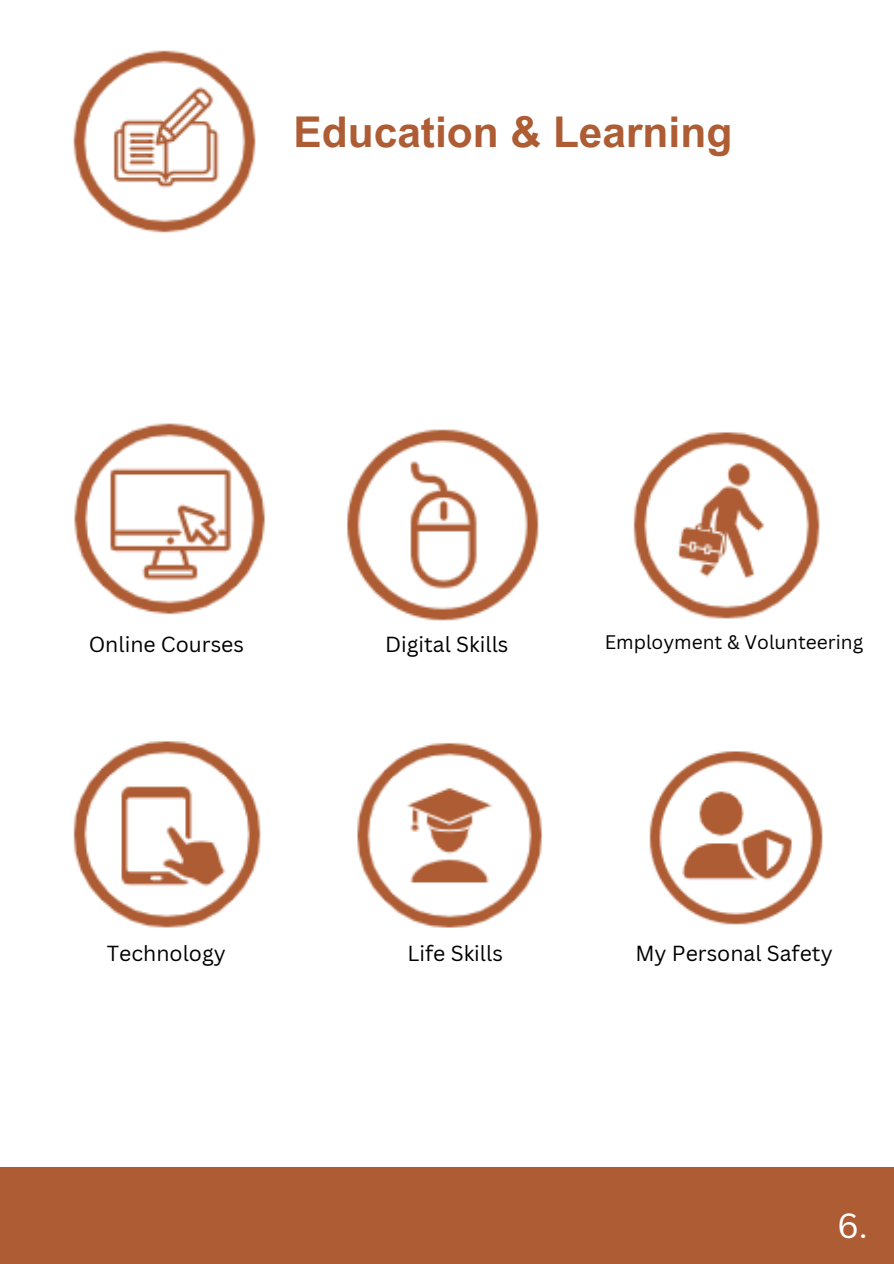
<style>
.page{position:relative;width:894px;height:1264px;background:#fff}
.page>*{position:absolute;margin:0;border:0;box-sizing:border-box;transform-origin:0 0}
.t1{font:700 42.45px "Arial MT Pro";color:#ad5c34}
.t2{font:33.9px "Canva Sans";color:#fefefe}
.t3{font:21.15px "Canva Sans";color:#000}
.t4{font:19.05px "Canva Sans";color:#000}
</style>
<div class="page">
<div style="left:0;top:1167px;width:893px;height:96px;background:#ad5c34"></div>
<img style="left:73px;top:50px;width:183px;height:183px">
<img style="left:347px;top:429px;width:192px;height:192px">
<img style="left:633px;top:432px;width:187px;height:187px">
<img style="left:357px;top:742px;width:185px;height:186px">
<img style="left:649px;top:751px;width:174px;height:174px">
<img style="left:73px;top:741px;width:188px;height:187px">
<img style="left:74px;top:423px;width:191px;height:192px">
<p class="t1" style="left:293px;top:116px;width:440px">Education &amp; Learning</p>
<p class="t3" style="left:89px;top:629px;width:157px">Online Courses</p>
<p class="t3" style="left:385px;top:629px;width:125px">Digital Skills</p>
<p class="t4" style="left:604px;top:628px;width:260px">Employment &amp; Volunteering</p>
<p class="t3" style="left:107px;top:938px;width:120px">Technology</p>
<p class="t3" style="left:407px;top:938px;width:97px">Life Skills</p>
<p class="t3" style="left:635px;top:938px;width:199px">My Personal Safety</p>
<h2 class="t2" style="left:836px;top:1202px;width:32px">6.</h2>
</div>
